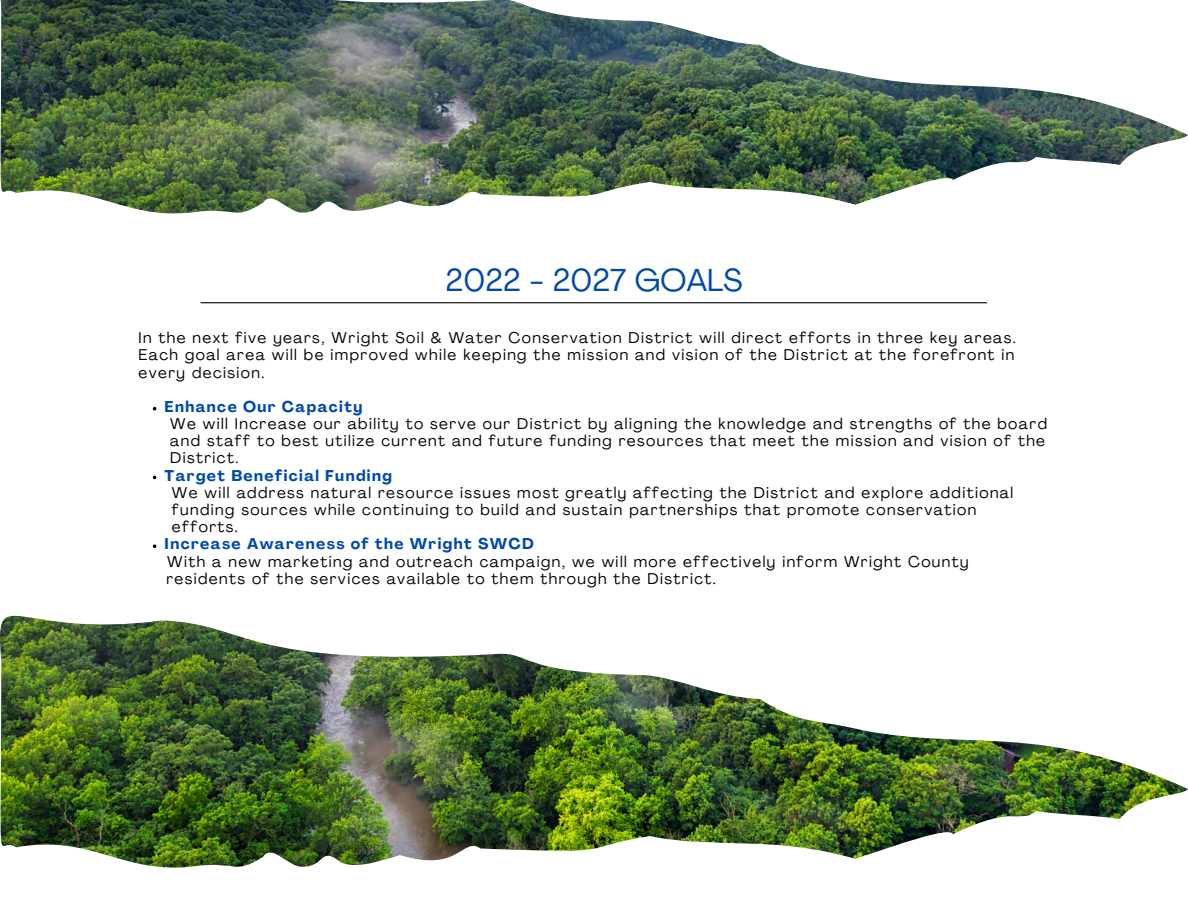
<style>
.page{position:relative;width:1188px;height:918px;background:#fff}
.page>*{position:absolute;margin:0;border:0;box-sizing:border-box;transform-origin:0 0}
.t1{font:31.35px "Agrandir";color:#004aad}
.t2{font:15.45px/17.2px "Agrandir";letter-spacing:.09em;color:#000}
.t3{font:700 15.45px "Agrandir";letter-spacing:.09em;color:#004aad}
</style>
<div class="page">
<img style="left:0;top:0;width:1188px;height:214px">
<hr style="left:201px;top:302px;width:786px;height:1px;background:#000">
<img style="left:0;top:616px;width:1188px;height:252px">
<svg style="left:153px;top:544px;width:3px;height:4px"></svg>
<h1 class="t1" style="left:446px;top:268px;width:298px">2022 - 2027 GOALS</h1>
<p class="t2" style="left:139px;top:331px;width:879px;text-align:justify">In the next five years, Wright Soil &amp; Water Conservation District will direct efforts in three key areas.<br>Each goal area will be improved while keeping the mission and vision of the District at the forefront in every decision.</p>
<p class="t2" style="left:170px;top:417px;width:878px">We will Increase our ability to serve our District by aligning the knowledge and strengths of the board and staff to best utilize current and future funding resources that meet the mission and vision of the<br>District.</p>
<p class="t2" style="left:172px;top:485px;width:843px">We will address natural resource issues most greatly affecting the District and explore additional funding sources while continuing to build and sustain partnerships that promote conservation efforts.</p>
<p class="t2" style="left:166px;top:554px;width:804px">With a new marketing and outreach campaign, we will more effectively inform Wright County residents of the services available to them through the District.</p>
<p class="t3" style="left:165px;top:400px;width:199px">Enhance Our Capacity</p>
<p class="t3" style="left:165px;top:469px;width:229px">Target Beneficial Funding</p>
<p class="t3" style="left:165px;top:538px;width:371px">Increase Awareness of the Wright SWCD</p>
</div>
